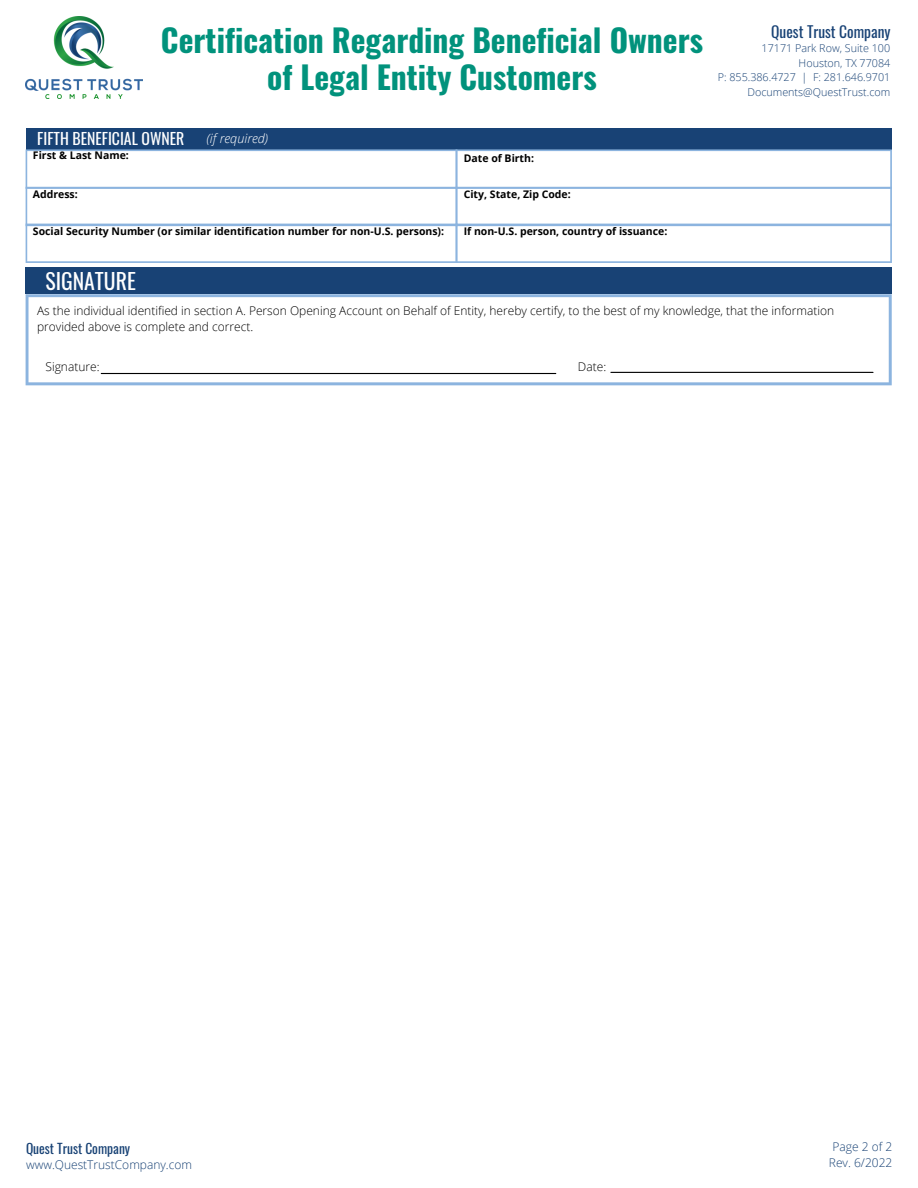
<style>
.page{position:relative;width:918px;height:1188px;background:#fff}
.page>*{position:absolute;margin:0;border:0;box-sizing:border-box;transform-origin:0 0}
.t1{font:700 31.5px/37.2px "Oswald";color:#01927c;text-align:center}
.t2{font:21.75px "Oswald";color:#fff}
.t3{font:15.75px "Oswald";color:#fff}
.t4{font:15.45px "Oswald";color:#184275}
.t5{font:13.5px "Oswald";color:#184275}
.t6{font:italic 300 12.75px "Open Sans";color:#fff}
.t7{font:300 12px/16px "Open Sans";color:#000}
.t8{font:300 12px "Open Sans";color:#184275}
.t9{font:300 10.8px "Open Sans";color:#184275}
.t10{font:700 10.5px "Open Sans";color:#000}
</style>
<div class="page">
<img style="left:26px;top:16px;width:117px;height:83px">
<div style="left:26px;top:128px;width:865px;height:21px;background:#184275"></div>
<svg style="left:26px;top:149px;width:866px;height:114px"></svg>
<svg style="left:26px;top:294px;width:866px;height:91px"></svg>
<hr style="left:101px;top:373px;width:455px;height:1px;background:#000">
<div style="left:26px;top:267px;width:866px;height:27px;background:#184275"></div>
<hr style="left:611px;top:372px;width:262px;height:1px;background:#000">
<p class="t1" style="left:161px;top:20px;width:544px">Certification Regarding Beneficial Owners of Legal Entity Customers</p>
<p class="t4" style="left:771px;top:20px;width:121px">Quest Trust Company</p>
<p class="t9" style="left:762px;top:41px;width:130px">17171 Park Row, Suite 100</p>
<p class="t9" style="left:799px;top:55px;width:93px">Houston, TX 77084</p>
<p class="t9" style="left:718px;top:70px;width:174px">P: 855.386.4727 | F: 281.646.9701</p>
<p class="t9" style="left:747px;top:84px;width:144px">Documents@QuestTrust.com</p>
<p class="t3" style="left:37px;top:126px;width:149px">FIFTH BENEFICIAL OWNER</p>
<p class="t10" style="left:33px;top:148px;width:97px">First &amp; Last Name:</p>
<p class="t10" style="left:464px;top:150px;width:72px">Date of Birth:</p>
<p class="t6" style="left:207px;top:129px;width:63px">(if required)</p>
<p class="t10" style="left:33px;top:187px;width:46px">Address:</p>
<p class="t10" style="left:33px;top:224px;width:413px">Social Security Number (or similar identification number for non-U.S. persons):</p>
<p class="t2" style="left:45px;top:264px;width:92px">SIGNATURE</p>
<p class="t10" style="left:464px;top:187px;width:109px">City, State, Zip Code:</p>
<p class="t10" style="left:464px;top:224px;width:205px">If non-U.S. person, country of issuance:</p>
<p class="t7" style="left:37px;top:302px;width:799px">As the individual identified in section A. Person Opening Account on Behalf of Entity, hereby certify, to the best of my knowledge, that the information provided above is complete and correct.</p>
<p class="t7" style="left:45px;top:359px;width:56px">Signature:</p>
<p class="t7" style="left:578px;top:359px;width:30px">Date:</p>
<p class="t5" style="left:26px;top:1138px;width:106px">Quest Trust Company</p>
<p class="t8" style="left:26px;top:1156px;width:168px">www.QuestTrustCompany.com</p>
<p class="t8" style="left:833px;top:1138px;width:61px">Page 2 of 2</p>
<p class="t8" style="left:829px;top:1154px;width:65px">Rev. 6/2022</p>
</div>
